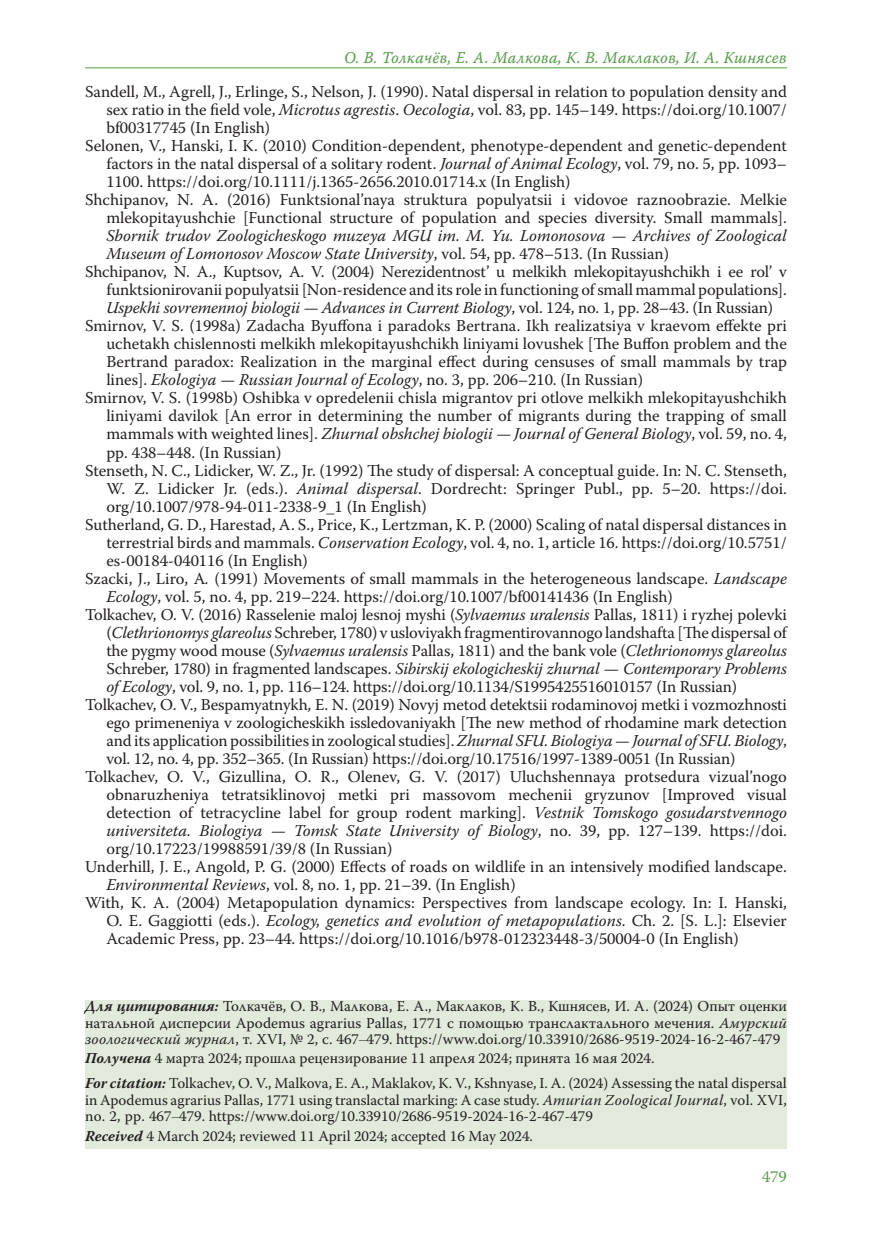
<style>
.page{position:relative;width:872px;height:1234px;background:#fff}
.page>*{position:absolute;margin:0;border:0;box-sizing:border-box;transform-origin:0 0}
.t1{font:16.5px/18px "Warnock Pro";color:#231f20;text-align:justify}
.colon_left{font:16.5px "Warnock Pro It Capt";letter-spacing:.005em;color:#559d49;scale:.95 1}
.t2{font:16.5px "Warnock Pro";color:#559d49}
.Affiliation_info{font:15px/16.5px "Warnock Pro";color:#231f20;text-align:justify}
.s1{font-style:italic}
.s2{font-weight:700;font-style:italic}
.s3{font-family:"Times New Roman"}
</style>
<div class="page">
<div style="left:85px;top:999px;width:702px;height:149px;background:#e1eadb"></div>
<hr style="left:85px;top:67px;width:702px;height:1px;background:#559d49">
<p class="colon_left" style="left:344px;top:48px;width:467px">О. В. Толкачёв, Е. А. Малкова, К. В. Маклаков, И. А. Кшнясев</p>
<p class="t1" style="left:106px;top:82px;width:682px;text-indent:-21px">Sandell, M., Agrell, J., Erlinge, S., Nelson, J. (1990). Natal dispersal in relation to population density and sex ratio in the field vole, <span class="s1">Microtus agrestis</span>. <span class="s1">Oecologia</span>, vol. 83, pp. 145–149. https://doi.org/10.1007/ bf00317745 (In English)</p>
<p class="t1" style="left:106px;top:136px;width:682px;text-indent:-21px">Selonen, V., Hanski, I. K. (2010) Condition-dependent, phenotype-dependent and genetic-dependent factors in the natal dispersal of a solitary rodent. <span class="s1">Journal of Animal Ecology</span>, vol. 79, no. 5, pp. 1093– 1100. https://doi.org/10.1111/j.1365-2656.2010.01714.x (In English)</p>
<p class="t1" style="left:106px;top:190px;width:682px;text-indent:-21px">Shchipanov, N. A. (2016) Funktsional’naya struktura populyatsii i vidovoe raznoobrazie. Melkie mlekopitayushchie [Functional structure of population and species diversity. Small mammals].<br><span class="s1">Sbornik trudov Zoologicheskogo muzeya MGU im. M. Yu. Lomonosova — Archives of Zoological Museum of Lomonosov Moscow State University</span>, vol. 54, pp. 478–513. (In Russian)</p>
<p class="t1" style="left:106px;top:262px;width:682px;text-indent:-21px">Shchipanov, N. A., Kuptsov, А. V. (2004) Nerezidentnost’ u melkikh mlekopitayushchikh i ee rol’ v funktsionirovanii populyatsii [Non-residence and its role in functioning of small mammal populations].<br><span class="s1">Uspekhi sovremennoj biologii — Advances in Current Biology</span>, vol. 124, no. 1, pp. 28–43. (In Russian)</p>
<p class="t1" style="left:106px;top:316px;width:682px;text-indent:-21px">Smirnov, V. S. (1998a) Zadacha Byuffona i paradoks Bertrana. Ikh realizatsiya v kraevom effekte pri uchetakh chislennosti melkikh mlekopitayushchikh liniyami lovushek [The Buffon problem and the Bertrand paradox: Realization in the marginal effect during censuses of small mammals by trap lines]. <span class="s1">Ekologiya — Russian Journal of Ecology</span>, no. 3, pp. 206–210. (In Russian)</p>
<p class="t1" style="left:106px;top:388px;width:682px;text-indent:-21px">Smirnov, V. S. (1998b) Oshibka v opredelenii chisla migrantov pri otlove melkikh mlekopitayushchikh liniyami davilok [An error in determining the number of migrants during the trapping of small mammals with weighted lines]. <span class="s1">Zhurnal obshchej biologii — Journal of General Biology</span>, vol. 59, no. 4, pp. 438–448. (In Russian)</p>
<p class="t1" style="left:106px;top:460px;width:682px;text-indent:-21px">Stenseth, N. C., Lidicker, W. Z., Jr. (1992) The study of dispersal: A conceptual guide. In: N. C. Stenseth, W. Z. Lidicker Jr. (eds.). <span class="s1">Animal dispersal</span>. Dordrecht: Springer Publ., pp. 5–20. https://doi. org/10.1007/978-94-011-2338-9_1 (In English)</p>
<p class="t1" style="left:106px;top:514px;width:682px;text-indent:-21px">Sutherland, G. D., Harestad, A. S., Price, K., Lertzman, K. P. (2000) Scaling of natal dispersal distances in terrestrial birds and mammals. <span class="s1">Conservation Ecology</span>, vol. 4, no. 1, article 16. https://doi.org/10.5751/ es-00184-040116 (In English)</p>
<p class="t1" style="left:106px;top:568px;width:682px;text-indent:-21px">Szacki, J., Liro, A<span class="s1">.</span> (1991) Movements of small mammals in the heterogeneous landscape. <span class="s1">Landscape<br>Ecology</span>, vol. 5, no. 4, pp. 219–224. https://doi.org/10.1007/bf00141436 (In English)</p>
<p class="t1" style="left:106px;top:604px;width:682px;text-indent:-21px">Tolkachev, O. V. (2016) Rasselenie maloj lesnoj myshi (<span class="s1">Sylvaemus uralensis</span> Pallas, 1811) i ryzhej polevki (<span class="s1">Clethrionomys glareolus</span> Schreber, 1780) v usloviyakh fragmentirovannogo landshafta [The dispersal of the pygmy wood mouse (<span class="s1">Sylvaemus uralensis</span> Pallas, 1811) and the bank vole (<span class="s1">Clethrionomys glareolus </span>Schreber, 1780) in fragmented landscapes. <span class="s1">Sibirskij ekologicheskij zhurnal</span> — <span class="s1">Contemporary Problems of Ecology</span>, vol. 9, no. 1, pp. 116–124. https://doi.org/10.1134/S1995425516010157 (In Russian)</p>
<p class="t1" style="left:106px;top:694px;width:682px;text-indent:-21px">Tolkachev, O. V., Bespamyatnykh, E. N. (2019) Novyj metod detektsii rodaminovoj metki i vozmozhnosti ego primeneniya v zoologicheskikh issledovaniyakh [The new method of rhodamine mark detection and its application possibilities in zoological studies]. <span class="s1">Zhurnal SFU. Biologiya — Journal of SFU. Biology</span>, vol. 12, no. 4, pp. 352–365. (In Russian) https://doi.org/10.17516/1997-1389-0051 (In Russian)</p>
<p class="t1" style="left:106px;top:766px;width:682px;text-indent:-21px">Tolkachev, O. V., Gizullina, О. R., Olenev, G. V. (2017) Uluchshennaya protsedura vizual’nogo obnaruzheniya tetratsiklinovoj metki pri massovom mechenii gryzunov [Improved visual detection of tetracycline label for group rodent marking]. <span class="s1">Vestnik Tomskogo gosudarstvennogo universiteta. Biologiya — Tomsk State University of Biology</span>, no. 39, pp. 127–139. https://doi. org/10.17223/19988591/39/8 (In Russian)</p>
<p class="t1" style="left:106px;top:856px;width:682px;text-indent:-21px">Underhill, J. E., Angold, P. G. (2000) Effects of roads on wildlife in an intensively modified landscape.<br><span class="s1">Environmental Reviews</span>, vol. 8, no. 1, pp. 21–39. (In English)</p>
<p class="t1" style="left:106px;top:892px;width:682px;text-indent:-21px">With, K. A. (2004) Metapopulation dynamics: Perspectives from landscape ecology. In: I. Hanski, O. E. Gaggiotti (eds.). <span class="s1">Ecology, genetics and evolution of metapopulations</span>. Ch. 2. [S. L.]: Elsevier Academic Press, pp. 23–44. https://doi.org/10.1016/b978-012323448-3/50004-0 (In English)</p>
<p class="Affiliation_info" style="left:85px;top:997px;width:703px"><span class="s2">Для цитирования:</span> Толкачёв, О. В., Малкова, Е. А., Маклаков, К. В., Кшнясев, И. А. (2024) Опыт оценки натальной дисперсии Apodemus agrarius Pallas, 1771 с помощью транслактального мечения. <span class="s1">Амурский зоологический журнал</span>, т. XVI, № 2, с. 467<span class="s3">–</span>479. https://www.doi.org/10.33910/2686-9519-2024-16-2-467-479</p>
<p class="Affiliation_info" style="left:85px;top:1049px;width:571px"><span class="s2">Получена</span> 4 марта 2024; прошла рецензирование 11 апреля 2024; принята 16 мая 2024.</p>
<p class="Affiliation_info" style="left:85px;top:1074px;width:703px"><span class="s2">For citation:</span> Tolkachev, O. V., Malkova, E. A., Maklakov, K. V., Kshnyase, I. A. (2024) Assessing the natal dispersal in Apodemus agrarius Pallas, 1771 using translactal marking: A case study. <span class="s1">Amurian Zoological Journal</span>, vol. XVI, no. 2, pp. 467<span class="s3">–</span>479. https://www.doi.org/10.33910/2686-9519-2024-16-2-467-479</p>
<p class="Affiliation_info" style="left:85px;top:1126px;width:449px"><span class="s2">Received</span> 4 March 2024; reviewed 11 April 2024; accepted 16 May 2024.</p>
<p class="t2" style="left:762px;top:1166px;width:26px">479</p>
</div>
